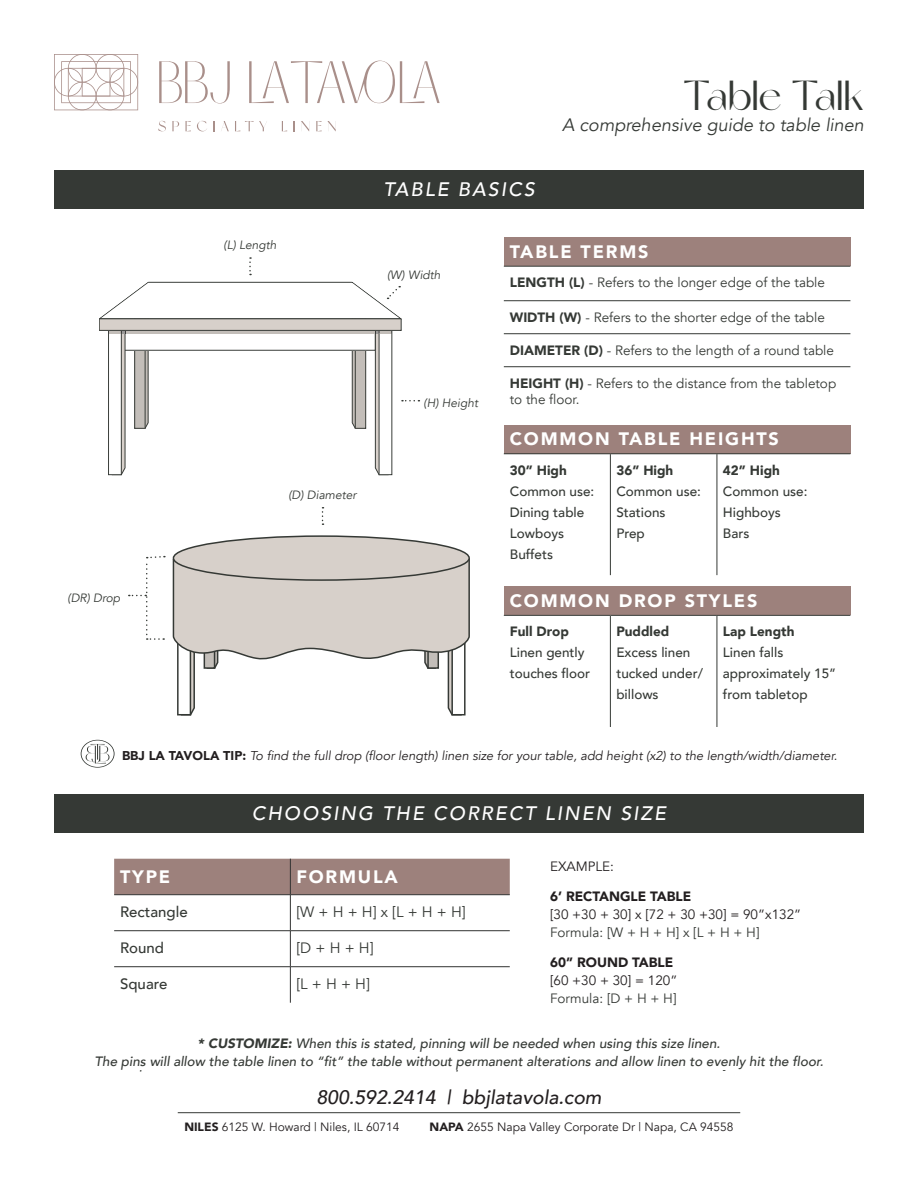
<style>
.page{position:relative;width:918px;height:1188px;background:#fff}
.page>*{position:absolute;margin:0;border:0;box-sizing:border-box;transform-origin:0 0}
.t1{font:42px "Miracle";color:#353935}
.t2{font:italic 500 19.5px "Avenir";letter-spacing:.1em;color:#fff}
.t3{font:italic 500 19.5px "Avenir";color:#231f20}
.t4{font:900 18px "Avenir";letter-spacing:.1em;color:#fff}
.t5{font:italic 18px "Avenir";color:#353935}
.t6{font:15px "Avenir";color:#353935}
.t7{font:500 15px "Avenir";color:#353935}
.t8{font:13.5px/16.5px "Avenir";color:#353935}
.t9{font:italic 500 13.5px "Avenir";color:#353935}
.t10{font:500 13.5px/21px "Avenir";color:#353935}
.t11{font:13.5px "Avenir";color:#231f20}
.t12{font:900 13.5px "Avenir";color:#353935}
.t13{font:900 13.5px "Avenir";color:#231f20}
.t14{font:italic 500 12.75px/15px "Avenir";color:#353935;text-align:center}
.t15{font:italic 12.75px "Avenir";color:#231f20}
.t16{font:12px "Avenir";color:#231f20}
.t17{font:italic 12px "Avenir";color:#353935}
.s1{font-weight:900}
.s2{font-weight:900;font-style:normal}
</style>
<div class="page">
<hr style="left:178px;top:1112px;width:562px;height:1px;background:#353935">
<svg style="left:159px;top:61px;width:71px;height:42px"></svg>
<svg style="left:249px;top:61px;width:191px;height:42px"></svg>
<svg style="left:54px;top:54px;width:84px;height:56px"></svg>
<svg style="left:158px;top:121px;width:8px;height:10px"></svg>
<svg style="left:172px;top:121px;width:7px;height:10px"></svg>
<svg style="left:185px;top:121px;width:6px;height:10px"></svg>
<svg style="left:197px;top:121px;width:10px;height:10px"></svg>
<svg style="left:221px;top:121px;width:8px;height:10px"></svg>
<svg style="left:235px;top:121px;width:32px;height:10px"></svg>
<svg style="left:282px;top:121px;width:5px;height:10px"></svg>
<svg style="left:301px;top:121px;width:8px;height:10px"></svg>
<svg style="left:316px;top:121px;width:20px;height:10px"></svg>
<div style="left:54px;top:170px;width:810px;height:38px;background:#353935"></div>
<div style="left:54px;top:794px;width:810px;height:38px;background:#353935"></div>
<svg style="left:172px;top:547px;width:298px;height:169px"></svg>
<div style="left:173px;top:536px;width:296px;height:44px;background:#d7d0ca;border-radius:50%"></div>
<div style="left:173px;top:535px;width:297px;height:46px;border:2px solid #353935;border-radius:50%"></div>
<svg style="left:99px;top:257px;width:320px;height:218px"></svg>
<svg style="left:322px;top:507px;width:2px;height:18px"></svg>
<div style="left:504px;top:237px;width:346px;height:29px;background:#9d817c"></div>
<hr style="left:504px;top:266px;width:346px;height:1px;background:#353935">
<hr style="left:504px;top:300px;width:346px;height:1px;background:#353935">
<hr style="left:504px;top:333px;width:346px;height:1px;background:#353935">
<hr style="left:504px;top:366px;width:346px;height:1px;background:#353935">
<div style="left:504px;top:425px;width:346px;height:29px;background:#9d817c"></div>
<hr style="left:504px;top:453px;width:106px;height:1px;background:#353935">
<hr style="left:610px;top:453px;width:107px;height:1px;background:#353935">
<hr style="left:717px;top:453px;width:133px;height:1px;background:#353935">
<hr style="left:610px;top:454px;width:1px;height:121px;background:#353935">
<hr style="left:717px;top:454px;width:1px;height:121px;background:#353935">
<svg style="left:81px;top:740px;width:34px;height:28px"></svg>
<svg style="left:129px;top:555px;width:36px;height:85px"></svg>
<div style="left:504px;top:587px;width:346px;height:28px;background:#9d817c"></div>
<hr style="left:504px;top:615px;width:106px;height:1px;background:#353935">
<hr style="left:610px;top:615px;width:107px;height:1px;background:#353935">
<hr style="left:717px;top:615px;width:133px;height:1px;background:#353935">
<hr style="left:610px;top:616px;width:1px;height:111px;background:#353935">
<hr style="left:717px;top:616px;width:1px;height:111px;background:#353935">
<div style="left:114px;top:859px;width:396px;height:35px;background:#9d817c"></div>
<hr style="left:290px;top:859px;width:1px;height:36px;background:#323332">
<hr style="left:114px;top:894px;width:176px;height:1px;background:#323332">
<hr style="left:290px;top:894px;width:220px;height:1px;background:#323332">
<hr style="left:290px;top:895px;width:1px;height:36px;background:#323332">
<hr style="left:114px;top:930px;width:176px;height:1px;background:#323332">
<hr style="left:290px;top:930px;width:220px;height:1px;background:#323332">
<hr style="left:290px;top:931px;width:1px;height:36px;background:#323332">
<hr style="left:114px;top:966px;width:176px;height:1px;background:#323332">
<hr style="left:290px;top:966px;width:220px;height:1px;background:#323332">
<hr style="left:290px;top:967px;width:1px;height:36px;background:#323332">
<p class="t17" style="left:68px;top:590px;width:54px">(DR) Drop</p>
<p class="t17" style="left:224px;top:238px;width:54px">(L) Length</p>
<p class="t17" style="left:289px;top:488px;width:70px">(D) Diameter</p>
<p class="t2" style="left:383px;top:177px;width:153px">TABLE BASICS</p>
<h1 class="t1" style="left:683px;top:71px;width:183px">Table Talk</h1>
<h3 class="t5" style="left:562px;top:114px;width:303px">A comprehensive guide to table linen</h3>
<p class="t17" style="left:387px;top:268px;width:55px">(W) Width</p>
<p class="t17" style="left:424px;top:395px;width:56px">(H) Height</p>
<p class="t4" style="left:510px;top:236px;width:140px">TABLE TERMS</p>
<p class="t8" style="left:510px;top:275px;width:317px"><span class="s1">LENGTH (L)</span> - Refers to the longer edge of the table</p>
<p class="t8" style="left:510px;top:309px;width:317px"><span class="s1">WIDTH (W)</span> - Refers to the shorter edge of the table</p>
<p class="t8" style="left:510px;top:342px;width:326px"><span class="s1">DIAMETER (D)</span> - Refers to the length of a round table</p>
<p class="t8" style="left:510px;top:375px;width:328px"><span class="s1">HEIGHT (H)</span> - Refers to the distance from the tabletop to the floor.</p>
<p class="t4" style="left:510px;top:424px;width:271px">COMMON TABLE HEIGHTS</p>
<p class="t12" style="left:510px;top:459px;width:59px">30” High</p>
<p class="t10" style="left:510px;top:480px;width:86px">Common use:</p>
<p class="t10" style="left:510px;top:501px;width:76px">Dining table</p>
<p class="t10" style="left:510px;top:522px;width:56px">Lowboys</p>
<p class="t10" style="left:510px;top:543px;width:45px">Buffets</p>
<p class="t12" style="left:616px;top:459px;width:59px">36” High</p>
<p class="t10" style="left:616px;top:480px;width:86px">Common use:</p>
<p class="t10" style="left:616px;top:501px;width:51px">Stations</p>
<p class="t10" style="left:616px;top:522px;width:30px">Prep</p>
<p class="t12" style="left:723px;top:459px;width:59px">42” High</p>
<p class="t10" style="left:723px;top:480px;width:86px">Common use:</p>
<p class="t10" style="left:723px;top:501px;width:60px">Highboys</p>
<p class="t10" style="left:723px;top:522px;width:28px">Bars</p>
<p class="t4" style="left:510px;top:585px;width:249px">COMMON DROP STYLES</p>
<p class="t12" style="left:510px;top:620px;width:61px">Full Drop</p>
<p class="t10" style="left:510px;top:641px;width:82px">Linen gently touches floor</p>
<p class="t12" style="left:616px;top:620px;width:55px">Puddled</p>
<p class="t10" style="left:616px;top:641px;width:88px">Excess linen tucked under/ billows</p>
<p class="t12" style="left:723px;top:620px;width:73px">Lap Length</p>
<p class="t10" style="left:723px;top:641px;width:115px">Linen falls approximately 15” from tabletop</p>
<p class="t15" style="left:122px;top:748px;width:717px"><span class="s2">BBJ LA TAVOLA TIP:</span> To find the full drop (floor length) linen size for your table, add height (x2) to the length/width/diameter.</p>
<p class="t2" style="left:252px;top:802px;width:416px">CHOOSING THE CORRECT LINEN SIZE</p>
<p class="t11" style="left:550px;top:859px;width:66px">EXAMPLE:</p>
<p class="t13" style="left:550px;top:885px;width:143px">6’ RECTANGLE TABLE</p>
<p class="t11" style="left:550px;top:907px;width:253px">[30 +30 + 30] x [72 + 30 +30] = 90”x132”</p>
<p class="t8" style="left:550px;top:925px;width:211px">Formula: [W + H + H] x [L + H + H]</p>
<p class="t13" style="left:550px;top:951px;width:125px">60” ROUND TABLE</p>
<p class="t11" style="left:550px;top:973px;width:129px">[60 +30 + 30] = 120”</p>
<p class="t8" style="left:550px;top:991px;width:128px">Formula: [D + H + H]</p>
<p class="t9" style="left:198px;top:1035px;width:524px"><span class="s1">* CUSTOMIZE:</span> When this is stated, pinning will be needed when using this size linen.</p>
<p class="t9" style="left:94px;top:1053px;width:731px">The pins will allow the table linen to “fit” the table without permanent alterations and allow linen to evenly hit the floor.</p>
<p class="t4" style="left:120px;top:861px;width:52px">TYPE</p>
<p class="t4" style="left:296px;top:861px;width:103px">FORMULA</p>
<p class="t7" style="left:120px;top:899px;width:69px">Rectangle</p>
<p class="t6" style="left:296px;top:903px;width:171px">[W + H + H] x [L + H + H]</p>
<p class="t7" style="left:120px;top:935px;width:45px">Round</p>
<p class="t6" style="left:296px;top:939px;width:79px">[D + H + H]</p>
<p class="t7" style="left:120px;top:971px;width:49px">Square</p>
<p class="t6" style="left:296px;top:975px;width:75px">[L + H + H]</p>
<p class="t14" style="left:115px;top:1042px;width:690px"><span class="s1">* CUSTOMIZE:</span> When this is stated, pinning will be needed when using this size linen.<br>The pins will allow the table linen to “fit” the table without permanent alterations and allow linen to evenly hit the floor.</p>
<h2 class="t3" style="left:316px;top:1085px;width:287px">800.592.2414 | bbjlatavola.com</h2>
<p class="t16" style="left:184px;top:1120px;width:217px"><span class="s1">NILES</span> 6125 W. Howard | Niles, IL 60714</p>
<p class="t16" style="left:430px;top:1120px;width:306px"><span class="s1">NAPA</span> 2655 Napa Valley Corporate Dr | Napa, CA 94558</p>
</div>
